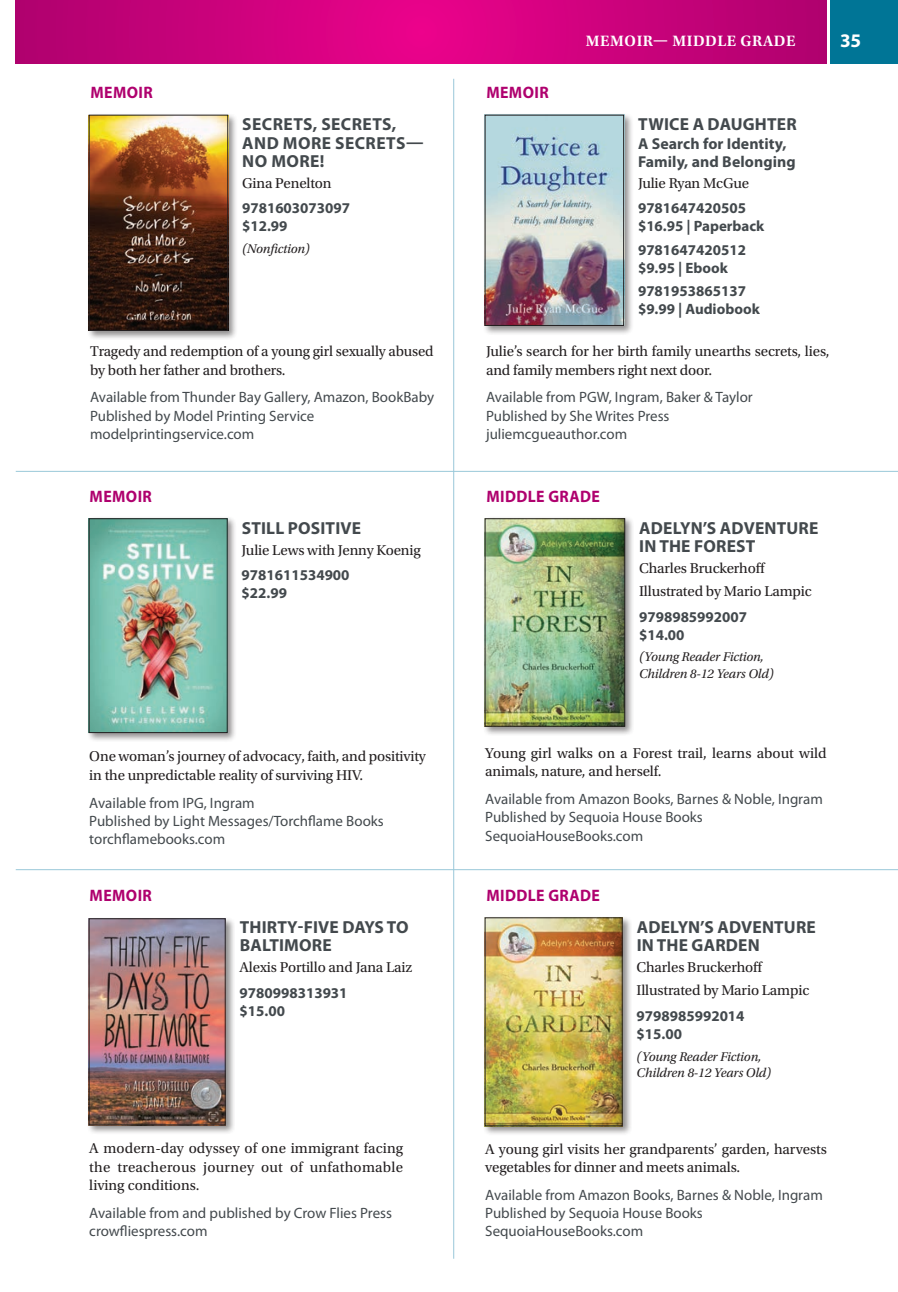
<style>
.page{position:relative;width:898px;height:1292px;background:#fff}
.page>*{position:absolute;margin:0;border:0;box-sizing:border-box;transform-origin:0 0}
.Page_no{font:700 19.25px "Myriad Pro";color:#fff}
._04-Coop-Book_Title{font:700 17.5px/18.4px "Myriad Pro";letter-spacing:.01em;color:#43494d}
._04-Coop-Category{font:700 16.62px "Myriad Pro";letter-spacing:.025em;color:#af016e;scale:.95 1}
._04-Coop-Book_Subtit{font:700 15.75px/18.4px "Myriad Pro";letter-spacing:.005em;color:#43494d}
._01-PubPgs-Author{font:600 15.75px "Utopia Std";letter-spacing:.04em;color:#fff}
._04-Coop-HowTo___Lis{font:15.05px/18.2px "Myriad Pro";color:#43494d}
._04-Coop-Descrip{font:15.05px/18.2px "Utopia Std";letter-spacing:-.01em;color:#231f20}
._04-Coop-ISBN___info{font:700 15.05px/18.2px "Myriad Pro";color:#43494d}
._01-PubPgs-Author-2{font:15.05px "Utopia Std";letter-spacing:-.01em;color:#231f20}
._04-Coop-Descrip-2{font:italic 13.3px/16.1px "Utopia Std";letter-spacing:-.01em;color:#231f20}
</style>
<div class="page">
<div style="left:830px;top:0;width:68px;height:63px;background:#007596"></div>
<svg style="left:16px;top:0;width:810px;height:63px;background:#cc017c"></svg>
<hr style="left:453px;top:79px;width:1px;height:1179px;background:#99c8d9">
<hr style="left:16px;top:471px;width:882px;height:1px;background:#99c8d9">
<hr style="left:16px;top:869px;width:882px;height:1px;background:#99c8d9">
<div style="left:87px;top:113px;width:151px;height:228px;background:#231f20;opacity:.5"></div>
<img style="left:91px;top:117px;width:135px;height:212px">
<div style="left:89px;top:115px;width:139px;height:216px;border:1px solid #231f20"></div>
<div style="left:482px;top:113px;width:152px;height:223px;background:#231f20;opacity:.5"></div>
<img style="left:487px;top:117px;width:135px;height:207px">
<div style="left:485px;top:115px;width:139px;height:211px;border:1px solid #231f20"></div>
<div style="left:87px;top:516px;width:150px;height:227px;background:#231f20;opacity:.5"></div>
<img style="left:91px;top:520px;width:135px;height:211px">
<div style="left:89px;top:518px;width:139px;height:215px;border:1px solid #231f20"></div>
<div style="left:87px;top:916px;width:148px;height:218px;background:#231f20;opacity:.5"></div>
<img style="left:91px;top:920px;width:133px;height:203px">
<div style="left:89px;top:918px;width:137px;height:207px;border:1px solid #231f20"></div>
<div style="left:482px;top:516px;width:153px;height:220px;background:#231f20;opacity:.5"></div>
<img style="left:487px;top:520px;width:136px;height:204px">
<div style="left:485px;top:518px;width:140px;height:208px;border:1px solid #231f20"></div>
<div style="left:482px;top:915px;width:150px;height:220px;background:#231f20;opacity:.5"></div>
<img style="left:487px;top:919px;width:133px;height:205px">
<div style="left:485px;top:917px;width:137px;height:209px;border:1px solid #231f20"></div>
<p class="_04-Coop-Category" style="left:90px;top:82px;width:67px">MEMOIR</p>
<p class="_04-Coop-Book_Title" style="left:242px;top:115px;width:183px">SECRETS, SECRETS,<br>AND MORE SECRETS—<br>NO MORE!</p>
<p class="_01-PubPgs-Author-2" style="left:242px;top:175px;width:91px">Gina Penelton</p>
<p class="_04-Coop-ISBN___info" style="left:242px;top:198px;width:109px">9781603073097 $12.99</p>
<p class="_04-Coop-Descrip-2" style="left:242px;top:241px;width:69px">(Nonfiction)</p>
<p class="_04-Coop-Descrip" style="left:90px;top:342px;width:345px">Tragedy and redemption of a young girl sexually abused</p>
<p class="_04-Coop-Descrip" style="left:90px;top:361px;width:197px">by both her father and brothers.</p>
<p class="_04-Coop-HowTo___Lis" style="left:90px;top:388px;width:345px">Available from Thunder Bay Gallery, Amazon, BookBaby<br>Published by Model Printing Service modelprintingservice.com</p>
<p class="_04-Coop-Category" style="left:90px;top:485px;width:67px">MEMOIR</p>
<p class="_04-Coop-Book_Title" style="left:242px;top:518px;width:121px">STILL POSITIVE</p>
<p class="_01-PubPgs-Author-2" style="left:242px;top:541px;width:181px">Julie Lews with Jenny Koenig</p>
<p class="_04-Coop-ISBN___info" style="left:242px;top:565px;width:109px">9781611534900 $22.99</p>
<p class="_04-Coop-Descrip" style="left:89px;top:747px;width:338px">One woman’s journey of advocacy, faith, and positivity in the unpredictable reality of surviving HIV.</p>
<p class="_04-Coop-HowTo___Lis" style="left:89px;top:793px;width:296px">Available from IPG, Ingram<br>Published by Light Messages/Torchflame Books torchflamebooks.com</p>
<p class="_04-Coop-Category" style="left:90px;top:884px;width:67px">MEMOIR</p>
<p class="_04-Coop-Book_Title" style="left:240px;top:917px;width:170px">THIRTY-FIVE DAYS TO<br>BALTIMORE</p>
<p class="_01-PubPgs-Author-2" style="left:240px;top:959px;width:174px">Alexis Portillo and Jana Laiz</p>
<p class="_04-Coop-ISBN___info" style="left:240px;top:983px;width:109px">9780998313931 $15.00</p>
<p class="_04-Coop-Descrip" style="left:89px;top:1139px;width:315px;text-align:justify">A modern-day odyssey of one immigrant facing the treacherous journey out of unfathomable living conditions.</p>
<p class="_04-Coop-HowTo___Lis" style="left:89px;top:1203px;width:304px">Available from and published by Crow Flies Press crowfliespress.com</p>
<p class="_01-PubPgs-Author" style="left:586px;top:32px;width:211px">MEMOIR— MIDDLE GRADE</p>
<p class="Page_no" style="left:840px;top:28px;width:23px">35</p>
<p class="_04-Coop-Category" style="left:486px;top:82px;width:67px">MEMOIR</p>
<p class="_04-Coop-Book_Title" style="left:638px;top:115px;width:160px">TWICE A DAUGHTER</p>
<p class="_04-Coop-Book_Subtit" style="left:638px;top:134px;width:159px">A Search for Identity,<br>Family, and Belonging</p>
<p class="_01-PubPgs-Author-2" style="left:638px;top:175px;width:113px">Julie Ryan McGue</p>
<p class="_04-Coop-ISBN___info" style="left:638px;top:198px;width:128px">9781647420505 $16.95 | Paperback</p>
<p class="_04-Coop-ISBN___info" style="left:638px;top:240px;width:109px">9781647420512 $9.95 | Ebook</p>
<p class="_04-Coop-ISBN___info" style="left:638px;top:281px;width:123px">9781953865137 $9.99 | Audiobook</p>
<p class="_04-Coop-Descrip" style="left:486px;top:342px;width:345px">Julie’s search for her birth family unearths secrets, lies, and family members right next door.</p>
<p class="_04-Coop-HowTo___Lis" style="left:486px;top:388px;width:268px">Available from PGW, Ingram, Baker &amp; Taylor<br>Published by She Writes Press juliemcgueauthor.com</p>
<p class="_04-Coop-Category" style="left:486px;top:485px;width:121px">MIDDLE GRADE</p>
<p class="_04-Coop-Book_Title" style="left:639px;top:518px;width:181px">ADELYN’S ADVENTURE<br>IN THE FOREST</p>
<p class="_01-PubPgs-Author-2" style="left:639px;top:560px;width:128px">Charles Bruckerhoff</p>
<p class="_01-PubPgs-Author-2" style="left:639px;top:583px;width:174px">Illustrated by Mario Lampic</p>
<p class="_04-Coop-ISBN___info" style="left:639px;top:607px;width:109px">9798985992007 $14.00</p>
<p class="_04-Coop-Descrip-2" style="left:639px;top:649px;width:136px">(Young Reader Fiction,<br>Children 8-12 Years Old)</p>
<p class="_04-Coop-Descrip" style="left:485px;top:744px;width:343px">Young girl walks on a Forest trail, learns about wild animals, nature, and herself.</p>
<p class="_04-Coop-HowTo___Lis" style="left:485px;top:789px;width:339px">Available from Amazon Books, Barnes &amp; Noble, Ingram<br>Published by Sequoia House Books<br>SequoiaHouseBooks.com</p>
<p class="_04-Coop-Category" style="left:486px;top:884px;width:121px">MIDDLE GRADE</p>
<p class="_04-Coop-Book_Title" style="left:637px;top:917px;width:181px">ADELYN’S ADVENTURE<br>IN THE GARDEN</p>
<p class="_01-PubPgs-Author-2" style="left:636px;top:959px;width:128px">Charles Bruckerhoff</p>
<p class="_01-PubPgs-Author-2" style="left:636px;top:982px;width:174px">Illustrated by Mario Lampic</p>
<p class="_04-Coop-ISBN___info" style="left:636px;top:1006px;width:109px">9798985992014 $15.00</p>
<p class="_04-Coop-Descrip-2" style="left:636px;top:1048px;width:136px">(Young Reader Fiction,<br>Children 8-12 Years Old)</p>
<p class="_04-Coop-Descrip" style="left:485px;top:1139px;width:343px">A young girl visits her grandparents’ garden, harvests vegetables for dinner and meets animals.</p>
<p class="_04-Coop-HowTo___Lis" style="left:485px;top:1185px;width:339px">Available from Amazon Books, Barnes &amp; Noble, Ingram<br>Published by Sequoia House Books<br>SequoiaHouseBooks.com</p>
</div>
